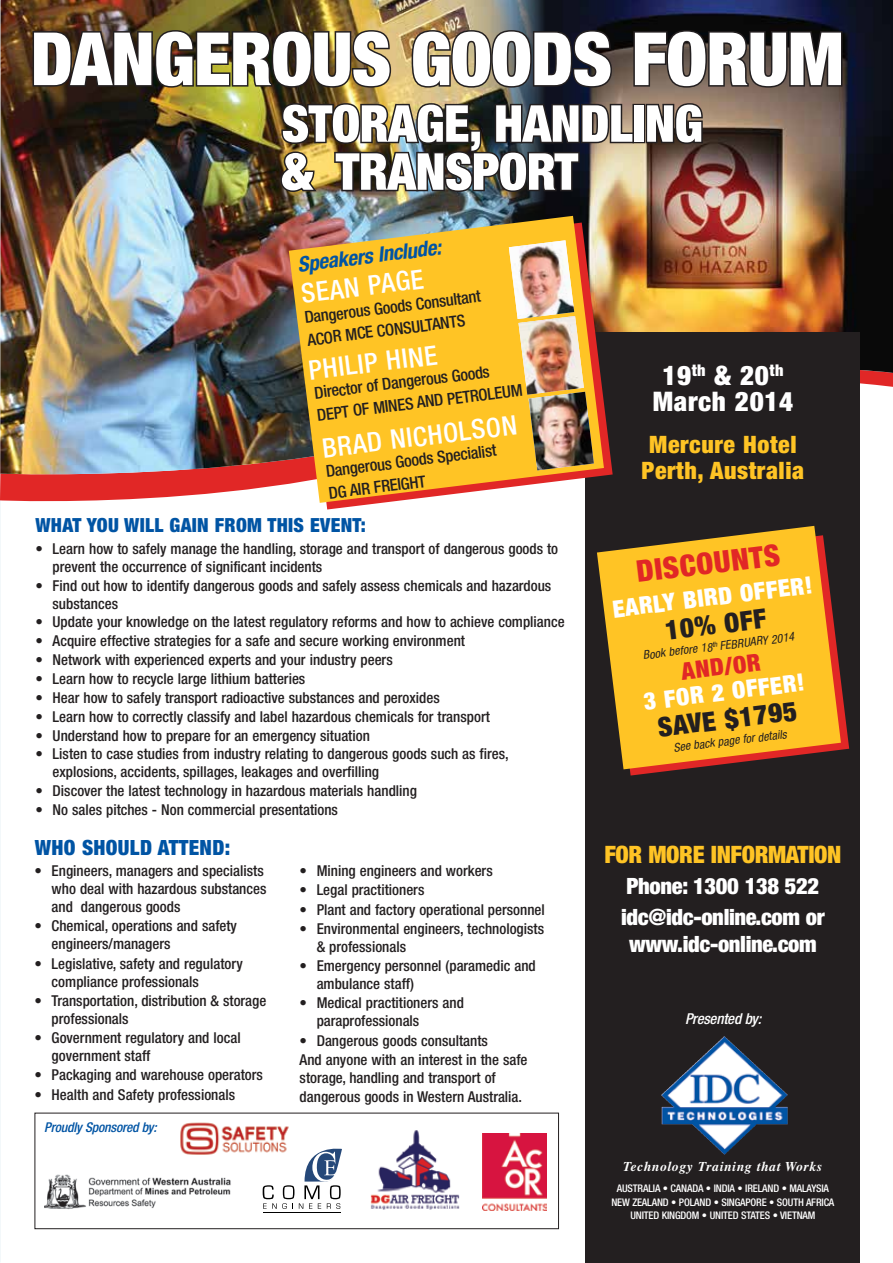
<style>
.page{position:relative;width:893px;height:1263px;background:#fff}
.page>*{position:absolute;margin:0;border:0;box-sizing:border-box;transform-origin:0 0}
.t1{font:900 condensed 73.5px "Helvetica Neue";color:#fff}
.t2{font:900 condensed 51px/48px "Helvetica Neue";color:#fff}
.t3{font:900 condensed 30px "Helvetica Neue";color:#e12726}
.t4{font:500 condensed 27px "Helvetica Neue";color:#fff}
.t5{font:900 condensed 27px/25.5px "Helvetica Neue";letter-spacing:.025em;color:#fff;text-align:center}
.t6{font:900 condensed 27px "Helvetica Neue";color:#231f20}
.t7{font:900 condensed 24px/25.5px "Helvetica Neue";letter-spacing:.025em;color:#ffc425;text-align:center}
.t8{font:900 condensed 24px "Helvetica Neue";color:#fff}
.t9{font:900 condensed 22.5px/31.2px "Helvetica Neue";letter-spacing:-.015em;color:#fff}
.t10{font:900 condensed 21px "Helvetica Neue";color:#0054a4}
.t11{font:italic 700 condensed 21px "Helvetica Neue";color:#0054a4}
.t12{font:900 condensed 19.5px "Helvetica Neue";letter-spacing:.015em;color:#0054a4}
.t13{font:500 condensed 16.5px/22.2px "Helvetica Neue";color:#231f20}
.t14{font:500 condensed 15px/18px "Helvetica Neue";color:#231f20}
.t15{font:italic 500 condensed 15px "Helvetica Neue";letter-spacing:-.015em;color:#fff}
.t16{font:italic 700 13.5px "Times";letter-spacing:.05em;color:#fff}
.t17{font:italic 500 condensed 13.5px "Helvetica Neue";letter-spacing:-.015em;color:#0054a4}
.t18{font:italic condensed 12px "Helvetica Neue";color:#231f20}
.t19{font:500 condensed 10.5px/13.5px "Helvetica Neue";letter-spacing:-.015em;color:#fff}
</style>
<div class="page">
<div style="left:35px;top:1113px;width:524px;height:116px;border:1px solid #231f20"></div>
<svg style="left:0;top:486px;width:331px;height:29px"></svg>
<img style="left:180px;top:1122px;width:109px;height:33px">
<img style="left:370px;top:1130px;width:90px;height:80px">
<img style="left:0;top:0;width:461px;height:476px">
<img style="left:461px;top:0;width:432px;height:377px">
<div style="left:585px;top:333px;width:275px;height:930px;background:#231f20"></div>
<img style="left:661px;top:1037px;width:127px;height:118px">
<svg style="left:623px;top:682px;width:226px;height:93px"></svg>
<svg style="left:597px;top:526px;width:244px;height:243px;fill:#ffc425"></svg>
<img style="left:31px;top:29px;width:362px;height:60px">
<img style="left:410px;top:29px;width:203px;height:60px">
<svg style="left:632px;top:29px;width:212px;height:60px;background:#403733"></svg>
<svg style="left:296px;top:223px;width:317px;height:286px"></svg>
<svg style="left:289px;top:216px;width:315px;height:287px;background:#eab339"></svg>
<div style="left:632px;top:104px;width:13px;height:39px;border:3px solid #231f20"></div>
<svg style="left:644px;top:102px;width:60px;height:43px;background:#58493e"></svg>
<img style="left:279px;top:102px;width:356px;height:91px">
<img style="left:44px;top:1174px;width:187px;height:35px">
<img style="left:509px;top:240px;width:85px;height:230px">
<img style="left:509px;top:240px;width:65px;height:79px">
<img style="left:483px;top:1134px;width:63px;height:76px">
<svg style="left:263px;top:1148px;width:79px;height:61px"></svg>
<hr style="left:263px;top:1212px;width:78px;height:1px;background:#000">
<div style="left:680px;top:653px;width:81px;height:27px;background:#ffc425"></div>
<svg style="left:797px;top:673px;width:7px;height:18px"></svg>
<h1 class="t1" style="left:31px;top:14px;width:82px">DANGEROU</h1>
<h1 class="t1" style="left:352px;top:14px;width:323px">S GOODSFORUM</h1>
<h2 class="t2" style="left:282px;top:99px;width:239px;text-indent:187px">, HANDLING &amp; TRANSPORT</h2>
<h2 class="t2" style="left:282px;top:99px;width:55px">STORAGE</h2>
<h3 class="t11" style="left:296px;top:252px;width:146px;rotate:-7deg">Speakers Include:</h3>
<h3 class="t4" style="left:299px;top:277px;width:125px;rotate:-7deg">SEAN PAGE</h3>
<p class="t13" style="left:303px;top:306px;width:179px;rotate:-7deg">Dangerous Goods Consultant<br>ACOR MCE CONSULTANTS</p>
<p class="t13" style="left:313px;top:381px;width:208px;rotate:-7deg">Director of Dangerous Goods<br>DEPT OF MINES AND PETROLEUM</p>
<h3 class="t4" style="left:307px;top:354px;width:131px;rotate:-7deg">PHILIP HINE</h3>
<h3 class="t4" style="left:320px;top:432px;width:197px;rotate:-7deg">BRAD NICHOLSON</h3>
<p class="t13" style="left:325px;top:460px;width:173px;rotate:-7deg">Dangerous Goods Specialist<br>DG AIR FREIGHT</p>
<h3 class="t12" style="left:36px;top:513px;width:13px">WHAT</h3>
<h3 class="t12" style="left:87px;top:513px;width:49px">YOU WILL</h3>
<h3 class="t12" style="left:170px;top:513px;width:11px">GAIN</h3>
<h3 class="t12" style="left:215px;top:513px;width:13px">FROM</h3>
<h3 class="t12" style="left:267px;top:513px;width:54px">THIS EVENT</h3>
<h3 class="t12" style="left:361px;top:513px;width:7px">:</h3>
<p class="t14" style="left:53px;top:539px;width:507px;text-indent:-17px">• Learn how to safely manage the handling, storage and transport of dangerous goods to prevent the occurrence of significant incidents</p>
<p class="t14" style="left:53px;top:576px;width:500px;text-indent:-17px">• Find out how to identify dangerous goods and safely assess chemicals and hazardous substances</p>
<p class="t14" style="left:36px;top:613px;width:531px">• Update your knowledge on the latest regulatory reforms and how to achieve compliance</p>
<p class="t14" style="left:36px;top:632px;width:431px">• Acquire effective strategies for a safe and secure working environment</p>
<p class="t14" style="left:36px;top:651px;width:359px">• Network with experienced experts and your industry peers</p>
<p class="t14" style="left:36px;top:669px;width:271px">• Learn how to recycle large lithium batteries</p>
<p class="t14" style="left:36px;top:688px;width:406px">• Hear how to safely transport radioactive substances and peroxides</p>
<p class="t14" style="left:36px;top:707px;width:456px">• Learn how to correctly classify and label hazardous chemicals for transport</p>
<p class="t14" style="left:36px;top:726px;width:336px">• Understand how to prepare for an emergency situation</p>
<p class="t14" style="left:53px;top:745px;width:457px;text-indent:-17px">• Listen to case studies from industry relating to dangerous goods such as fires, explosions, accidents, spillages, leakages and overfilling</p>
<p class="t14" style="left:36px;top:782px;width:383px">• Discover the latest technology in hazardous materials handling</p>
<p class="t14" style="left:36px;top:801px;width:304px">• No sales pitches - Non commercial presentations</p>
<h3 class="t10" style="left:35px;top:834px;width:15px">WHO</h3>
<h3 class="t10" style="left:82px;top:834px;width:24px">SHOULD</h3>
<h3 class="t10" style="left:158px;top:834px;width:13px">ATTEND</h3>
<h3 class="t10" style="left:225px;top:834px;width:7px">:</h3>
<p class="t14" style="left:52px;top:861px;width:216px;text-indent:-17px">• Engineers, managers and specialists who deal with hazardous substances and dangerous goods</p>
<p class="t14" style="left:52px;top:917px;width:187px;text-indent:-17px">• Chemical, operations and safety engineers/managers</p>
<p class="t14" style="left:52px;top:954px;width:193px;text-indent:-17px">• Legislative, safety and regulatory compliance professionals</p>
<p class="t14" style="left:52px;top:991px;width:216px;text-indent:-17px">• Transportation, distribution &amp; storage professionals</p>
<p class="t14" style="left:52px;top:1028px;width:191px;text-indent:-17px">• Government regulatory and local government staff</p>
<p class="t14" style="left:35px;top:1066px;width:230px">• Packaging and warehouse operators</p>
<p class="t14" style="left:35px;top:1085px;width:202px">• Health and Safety professionals</p>
<p class="t17" style="left:44px;top:1119px;width:114px">Proudly Sponsored by:</p>
<p class="t14" style="left:300px;top:861px;width:195px">• Mining engineers and workers</p>
<p class="t14" style="left:300px;top:881px;width:126px">• Legal practitioners</p>
<p class="t14" style="left:300px;top:900px;width:247px">• Plant and factory operational personnel</p>
<p class="t14" style="left:317px;top:919px;width:229px;text-indent:-17px">• Environmental engineers, technologists &amp; professionals</p>
<p class="t14" style="left:317px;top:956px;width:221px;text-indent:-17px">• Emergency personnel (paramedic and ambulance staff)</p>
<p class="t14" style="left:317px;top:994px;width:149px;text-indent:-17px">• Medical practitioners and paraprofessionals</p>
<p class="t14" style="left:300px;top:1031px;width:229px;line-height:18.6px">• Dangerous goods consultants<br>And anyone with an interest in the safe storage, handling and transport of dangerous goods in Western Australia.</p>
<h3 class="t5" style="left:653px;top:362px;width:142px">19<sup>TH</sup> &amp; 20<sup>TH<br></sup>MARCH 2014</h3>
<h3 class="t7" style="left:642px;top:431px;width:164px">MERCURE HOTEL<br>PERTH, AUSTRALIA</h3>
<h3 class="t3" style="left:634px;top:553px;width:61px;rotate:-7deg">DI SCOUNTS</h3>
<h3 class="t8" style="left:611px;top:594px;width:14px;rotate:-7deg">EARL</h3>
<h3 class="t8" style="left:661px;top:588px;width:35px;rotate:-7deg">Y BIRD</h3>
<h3 class="t8" style="left:738px;top:579px;width:74px;rotate:-7deg">OFFER!</h3>
<h3 class="t6" style="left:663px;top:614px;width:103px;rotate:-7deg">10% OFF</h3>
<p class="t18" style="left:642px;top:648px;width:154px;rotate:-7deg">Book before 18<sup>th</sup> february 2014</p>
<h3 class="t8" style="left:642px;top:687px;width:34px;rotate:-7deg">3 FOR</h3>
<h3 class="t8" style="left:710px;top:678px;width:34px;rotate:-7deg">2 OFFER</h3>
<h3 class="t6" style="left:656px;top:711px;width:16px;rotate:-7deg">SAVE</h3>
<h3 class="t6" style="left:723px;top:703px;width:74px;rotate:-7deg">$1795</h3>
<p class="t18" style="left:673px;top:741px;width:115px;rotate:-7deg">See back page fordetails</p>
<h3 class="t7" style="left:604px;top:841px;width:14px">FOR</h3>
<h3 class="t7" style="left:648px;top:841px;width:15px">MORE</h3>
<h3 class="t7" style="left:711px;top:841px;width:13px">INFORMATION</h3>
<h3 class="t9" style="left:621px;top:870px;width:205px">PHONE: 1300 138 522<br>IDC@IDC-ONLINE.COM OR</h3>
<h3 class="t9" style="left:629px;top:928px;width:189px">WWW.IDC-ONLINE.COM</h3>
<p class="t15" style="left:685px;top:1010px;width:78px">Presented by:</p>
<p class="t16" style="left:623px;top:1159px;width:201px">Technology Training that Works</p>
<p class="t19" style="left:617px;top:1181px;width:177px">AUSTRALIA • CANADA • INDIA • IRELAND • mala</p>
<p class="t19" style="left:811px;top:1181px;width:9px">ysia</p>
<p class="t19" style="left:611px;top:1195px;width:84px">NEW ZEALAND • poland</p>
<p class="t19" style="left:630px;top:1195px;width:206px;text-indent:83px">• SINGAPORE • SOUTH AFRICA<br>UNITED KINGDOM • UNITED STATES • vietnam</p>
</div>
